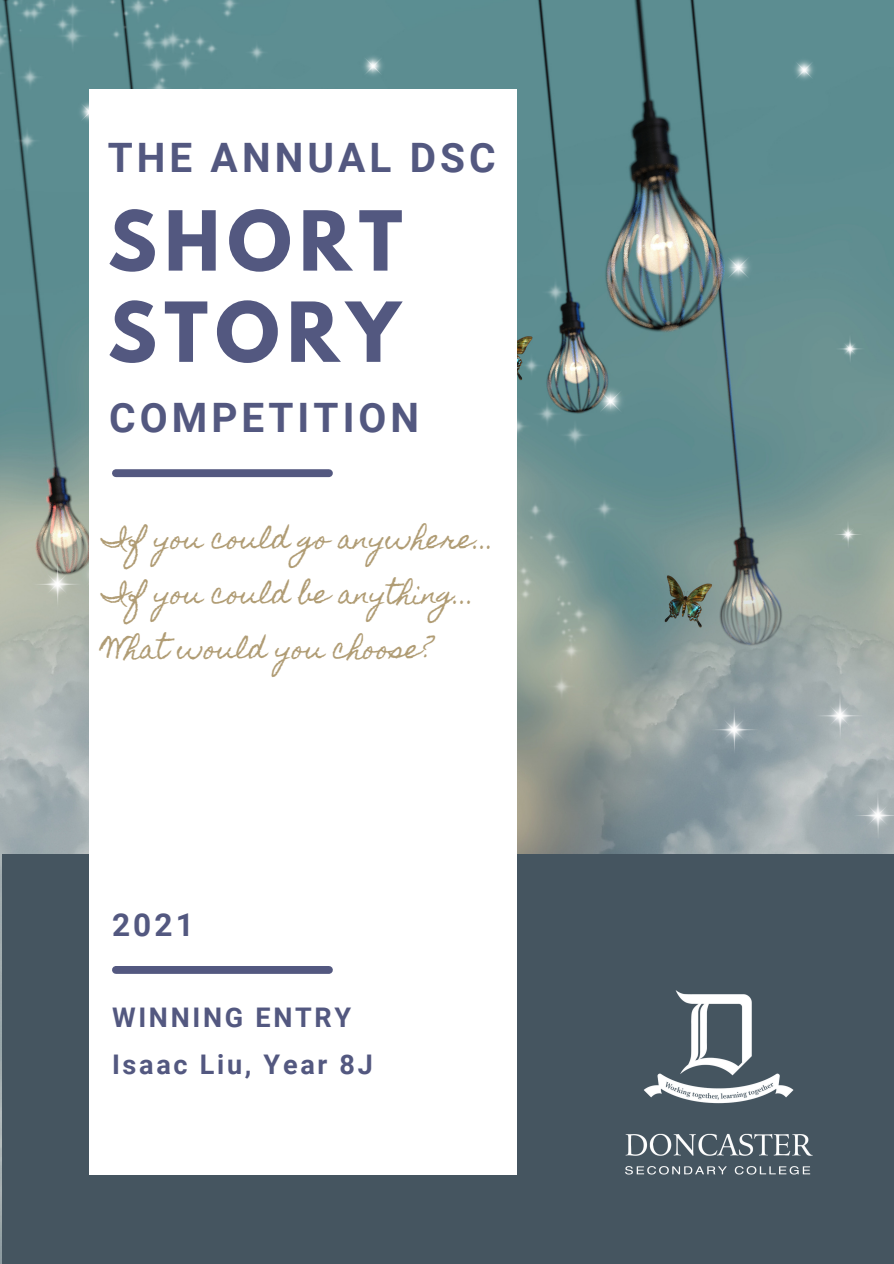
<style>
.page{position:relative;width:894px;height:1264px;background:#fff}
.page>*{position:absolute;margin:0;border:0;box-sizing:border-box;transform-origin:0 0}
.t1{font:700 73.2px "League Spartan";letter-spacing:.1em;color:#535880}
.t2{font:700 40.5px "Roboto";letter-spacing:.1em;color:#535880}
.t3{font:700 31.5px "Roboto";color:#535880}
.t4{font:700 27px "Roboto";letter-spacing:.1em;color:#535880}
.t5{font:25.5px "Homemade Apple";color:#b09c74}
</style>
<div class="page">
<img style="left:0;top:0;width:893px;height:1263px">
<div style="left:3px;top:854px;width:890px;height:409px;background:#455560"></div>
<div style="left:89px;top:89px;width:427px;height:1086px;background:#fff"></div>
<img style="left:625px;top:990px;width:188px;height:185px">
<div style="left:116px;top:469px;width:213px;height:8px;background:#535880"></div>
<div style="left:116px;top:966px;width:213px;height:7px;background:#535880"></div>
<p class="t2" style="left:108px;top:134px;width:389px">THE ANNUAL DSC</p>
<p class="t1" style="left:108px;top:205px;width:296px">SHORT</p>
<p class="t1" style="left:108px;top:296px;width:294px">STORY</p>
<p class="t2" style="left:109px;top:395px;width:311px">COMPETITION</p>
<p class="t5" style="left:103px;top:524px;width:393px">If you could go anywhere...</p>
<p class="t5" style="left:103px;top:579px;width:373px">If you could be anything...</p>
<p class="t5" style="left:103px;top:634px;width:331px">What would you choose?</p>
<p class="t3" style="left:112px;top:907px;width:83px">2021</p>
<p class="t4" style="left:112px;top:1002px;width:241px">WINNING ENTRY</p>
<p class="t4" style="left:112px;top:1048px;width:262px">Isaac Liu, Year 8J</p>
</div>
